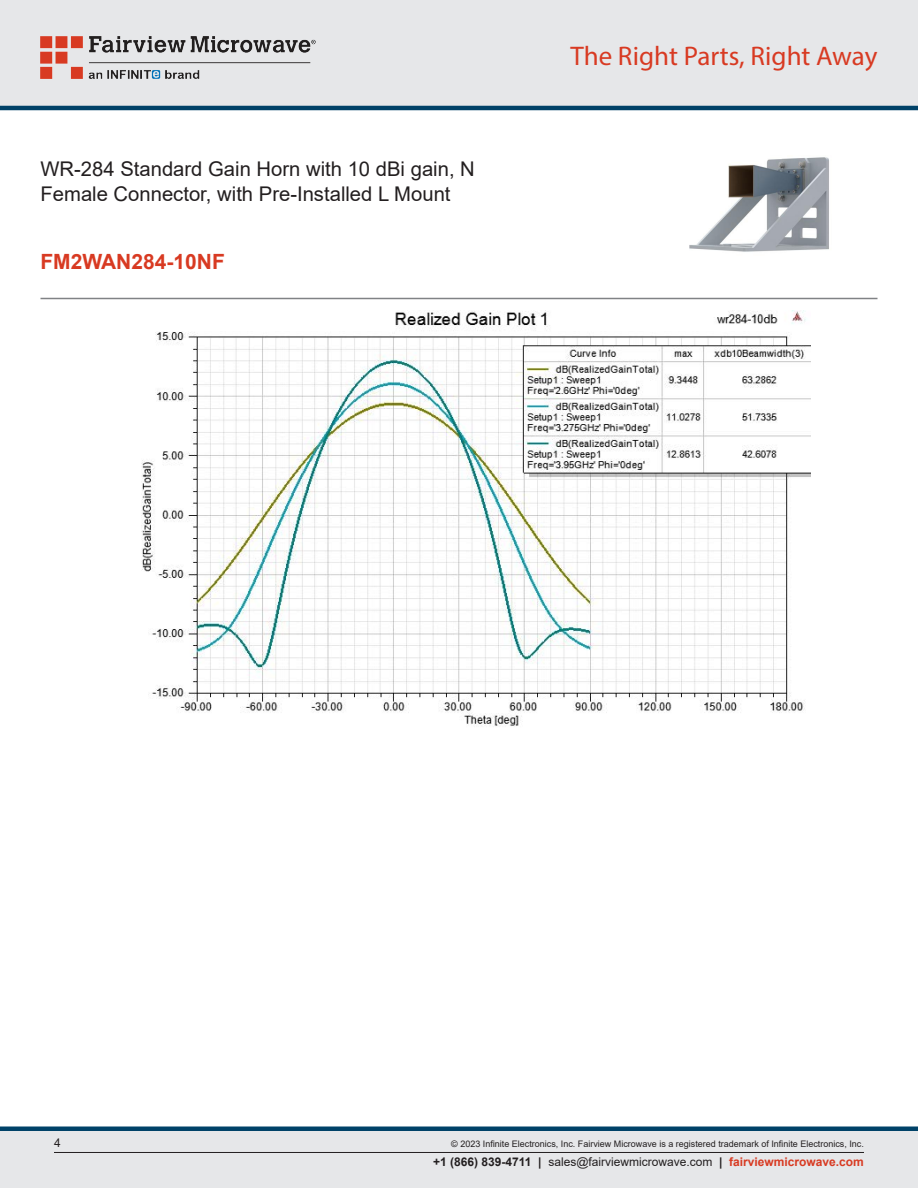
<style>
.page{position:relative;width:918px;height:1188px;background:#fff}
.page>*{position:absolute;margin:0;border:0;box-sizing:border-box;transform-origin:0 0}
.t1{font:27px "Myriad Pro";color:#d83a22}
.Branded_Part_No{font:700 21px "Arial";color:#d83a22}
.Web_Description_Para{font:20.25px/24.3px "Arial";color:#231f20}
.t2{font:12px "Arial";color:#231f20}
.Copyright_disclaimer{font:9px "Arial";color:#231f20}
.s1{font-weight:700}
.s2{font-weight:700;color:#d83a22}
</style>
<div class="page">
<div style="left:0;top:1131px;width:918px;height:57px;background:#e6e7e9"></div>
<div style="left:0;top:1126px;width:918px;height:5px;background:#004268"></div>
<div style="left:0;top:0;width:918px;height:108px;background:#e6e7e9"></div>
<hr style="left:0;top:106px;width:918px;height:4px;background:#004268">
<img style="left:40px;top:36px;width:276px;height:42px">
<hr style="left:54px;top:1152px;width:810px;height:1px;background:#231f20">
<hr style="left:40px;top:298px;width:838px;height:1px;background:#808285">
<img style="left:689px;top:157px;width:140px;height:95px">
<img style="left:141px;top:310px;width:670px;height:416px">
<h1 class="Web_Description_Para" style="left:40px;top:157px;width:436px">WR-284 Standard Gain Horn with 10 dBi gain, N<br>Female Connector, with Pre-Installed L Mount</h1>
<p class="Branded_Part_No" style="left:40px;top:247px;width:186px">FM2WAN284-10NF</p>
<h1 class="t1" style="left:571px;top:39px;width:308px">The Right Parts, Right Away</h1>
<h3 class="t2" style="left:54px;top:1135px;width:8px">4</h3>
<p class="Copyright_disclaimer" style="left:451px;top:1138px;width:414px">© 2023 Infinite Electronics, Inc. Fairview Microwave is a registered trademark of Infinite Electronics, Inc.</p>
<h3 class="t2" style="left:433px;top:1153px;width:432px"><span class="s1">+1 (866) 839-4711 |</span> sales@fairviewmicrowave.com <span class="s1">|</span> <span class="s2">fairviewmicrowave.com</span></h3>
</div>
